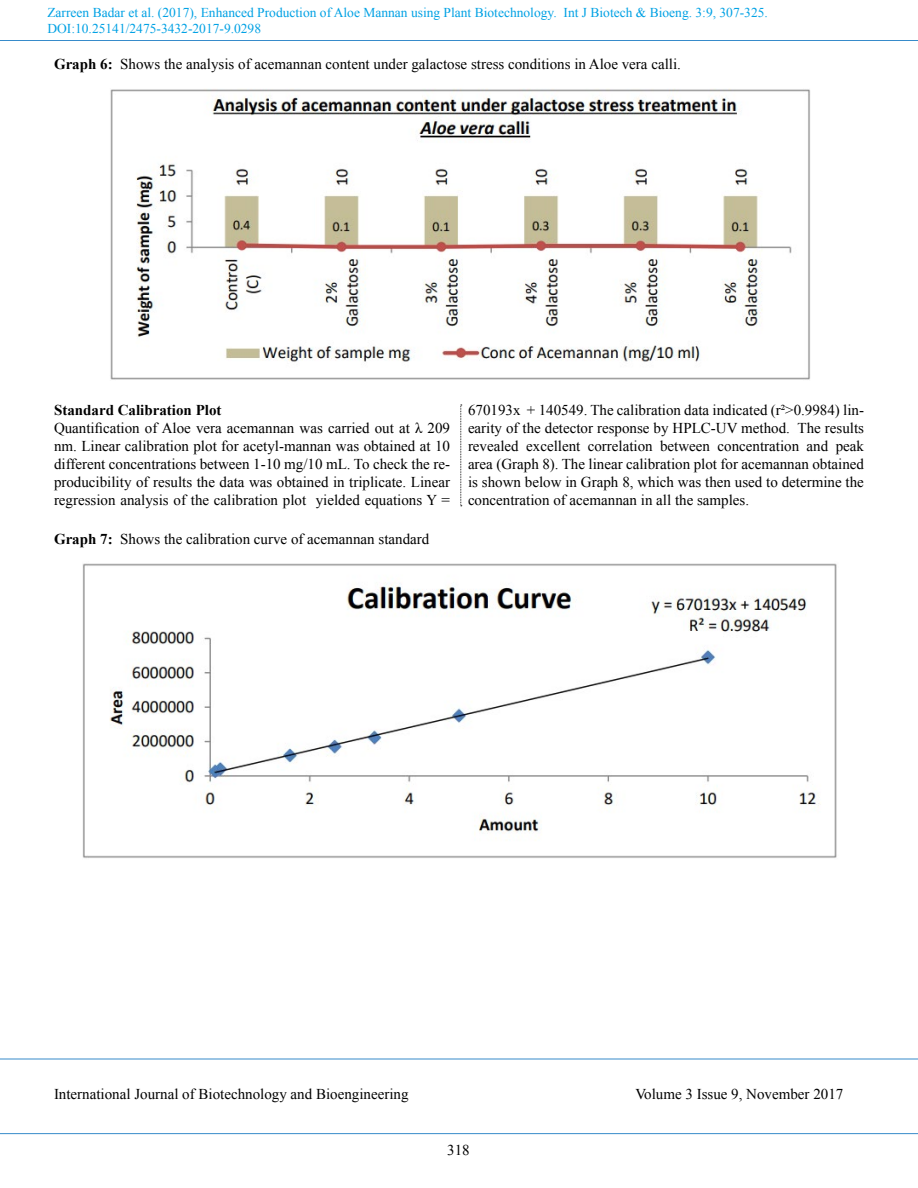
<style>
.page{position:relative;width:918px;height:1188px;background:#fff}
.page>*{position:absolute;margin:0;border:0;box-sizing:border-box;transform-origin:0 0}
.t1{font:15px/18px "Times New Roman";color:#000;text-align:justify}
.t2{font:700 15px "Times New Roman";color:#000}
.t3{font:13.5px/16.2px "Times New Roman";color:#00a1e4}
.s1{font-weight:700}
</style>
<div class="page">
<hr style="left:0;top:40px;width:918px;height:1px;background:#378bca">
<hr style="left:0;top:1059px;width:918px;height:1px;background:#378bca">
<hr style="left:0;top:1133px;width:918px;height:1px;background:#378bca">
<img style="left:110px;top:89px;width:700px;height:291px">
<img style="left:83px;top:563px;width:754px;height:295px">
<svg style="left:460px;top:405px;width:2px;height:101px"></svg>
<p class="t3" style="left:47px;top:4px;width:722px">Zarreen Badar et al. (2017), Enhanced Production of Aloe Mannan using Plant Biotechnology. Int J Biotech &amp; Bioeng. 3:9, 307-325.<br>DOI:10.25141/2475-3432-2017-9.0298</p>
<p class="t1" style="left:54px;top:55px;width:628px"><span class="s1">Graph 6:</span> Shows the analysis of acemannan content under galactose stress conditions in Aloe vera calli.</p>
<p class="t2" style="left:54px;top:400px;width:169px">Standard Calibration Plot</p>
<p class="t1" style="left:54px;top:419px;width:398px">Quantification of Aloe vera acemannan was carried out at λ 209 nm. Linear calibration plot for acetyl-mannan was obtained at 10 different concentrations between 1-10 mg/10 mL. To check the re&shy;producibility of results the data was obtained in triplicate. Linear regression analysis of the calibration plot yielded equations Y =</p>
<p class="t1" style="left:54px;top:530px;width:377px"><span class="s1">Graph 7:</span> Shows the calibration curve of acemannan standard</p>
<p class="t1" style="left:468px;top:401px;width:398px">670193x + 140549. The calibration data indicated (r²&gt;0.9984) lin&shy;earity of the detector response by HPLC-UV method. The results revealed excellent correlation between concentration and peak area (Graph 8). The linear calibration plot for acemannan obtained is shown below in Graph 8, which was then used to determine the concentration of acemannan in all the samples.</p>
<p class="t1" style="left:54px;top:1085px;width:356px">International Journal of Biotechnology and Bioengineering</p>
<p class="t1" style="left:635px;top:1085px;width:210px">Volume 3 Issue 9, November 2017</p>
<p class="t1" style="left:447px;top:1141px;width:24px">318</p>
</div>
